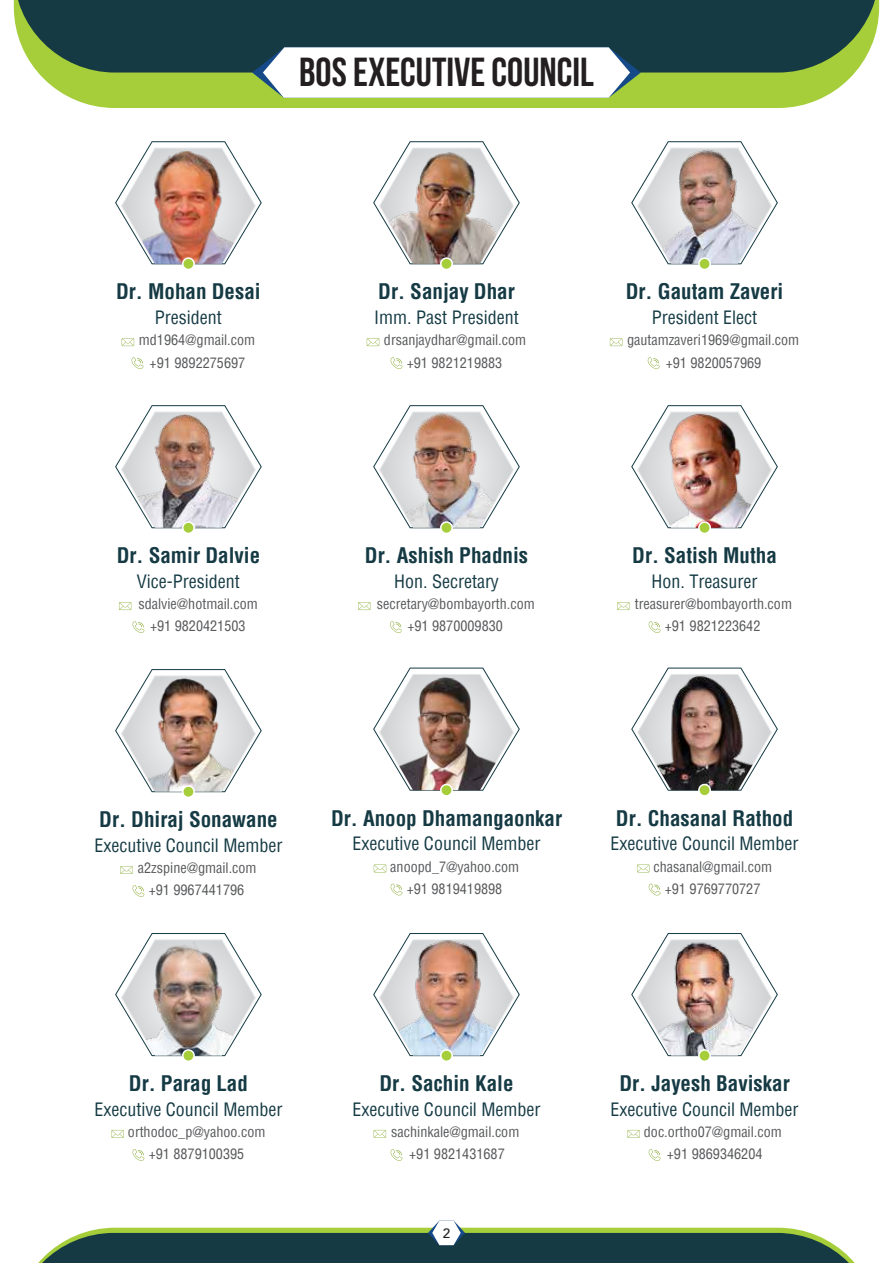
<style>
.page{position:relative;width:893px;height:1263px;background:#fff}
.page>*{position:absolute;margin:0;border:0;box-sizing:border-box;transform-origin:0 0}
.t1{font:700 40.5px "Bebas Neue";color:#231f20}
.t2{font:700 condensed 21px "Helvetica";color:#153a44}
.t3{font:condensed 18px "Helvetica";color:#153a44}
.t4{font:condensed 14.1px/22px "Helvetica";color:#57585a;text-align:center}
.t5{font:500 13.5px "Avenir";color:#231f20}
</style>
<div class="page">
<svg style="left:38px;top:73px;width:817px;height:35px;fill:#a5ce3a"></svg>
<svg style="left:14px;top:0;width:865px;height:73px;fill:#153a44"></svg>
<svg style="left:38px;top:1220px;width:817px;height:43px"></svg>
<svg style="left:252px;top:47px;width:389px;height:51px"></svg>
<svg style="left:115px;top:405px;width:147px;height:124px"></svg>
<svg style="left:631px;top:405px;width:147px;height:124px"></svg>
<svg style="left:390px;top:357px;width:12px;height:12px"></svg>
<svg style="left:119px;top:602px;width:13px;height:8px"></svg>
<svg style="left:132px;top:621px;width:12px;height:12px"></svg>
<svg style="left:111px;top:1130px;width:13px;height:8px"></svg>
<svg style="left:132px;top:1149px;width:12px;height:12px"></svg>
<svg style="left:120px;top:866px;width:13px;height:8px"></svg>
<svg style="left:132px;top:885px;width:12px;height:12px"></svg>
<svg style="left:358px;top:602px;width:13px;height:8px"></svg>
<svg style="left:390px;top:621px;width:12px;height:12px"></svg>
<svg style="left:617px;top:602px;width:13px;height:8px"></svg>
<svg style="left:649px;top:621px;width:11px;height:12px"></svg>
<svg style="left:648px;top:357px;width:12px;height:12px"></svg>
<svg style="left:122px;top:338px;width:12px;height:8px"></svg>
<svg style="left:367px;top:338px;width:12px;height:8px"></svg>
<svg style="left:610px;top:338px;width:12px;height:8px"></svg>
<svg style="left:131px;top:357px;width:12px;height:12px"></svg>
<img style="left:122px;top:414px;width:133px;height:114px">
<img style="left:638px;top:412px;width:123px;height:116px">
<svg style="left:373px;top:141px;width:147px;height:124px"></svg>
<img style="left:380px;top:148px;width:127px;height:116px">
<div style="left:441px;top:258px;width:11px;height:11px;background:#a5ce3a;border-radius:50%"></div>
<div style="left:440px;top:257px;width:13px;height:13px;border:2px solid #fff;border-radius:50%"></div>
<svg style="left:631px;top:141px;width:147px;height:124px"></svg>
<img style="left:638px;top:148px;width:133px;height:116px">
<div style="left:699px;top:258px;width:11px;height:11px;background:#a5ce3a;border-radius:50%"></div>
<div style="left:698px;top:257px;width:13px;height:13px;border:2px solid #fff;border-radius:50%"></div>
<svg style="left:115px;top:141px;width:147px;height:124px"></svg>
<img style="left:140px;top:150px;width:104px;height:114px">
<div style="left:183px;top:258px;width:11px;height:11px;background:#a5ce3a;border-radius:50%"></div>
<div style="left:182px;top:257px;width:13px;height:13px;border:2px solid #fff;border-radius:50%"></div>
<div style="left:183px;top:522px;width:11px;height:11px;background:#a5ce3a;border-radius:50%"></div>
<div style="left:182px;top:521px;width:13px;height:13px;border:2px solid #fff;border-radius:50%"></div>
<div style="left:699px;top:522px;width:11px;height:11px;background:#a5ce3a;border-radius:50%"></div>
<div style="left:698px;top:521px;width:13px;height:13px;border:2px solid #fff;border-radius:50%"></div>
<svg style="left:115px;top:669px;width:147px;height:124px"></svg>
<img style="left:122px;top:676px;width:133px;height:116px">
<div style="left:183px;top:786px;width:11px;height:11px;background:#a5ce3a;border-radius:50%"></div>
<div style="left:182px;top:785px;width:13px;height:13px;border:2px solid #fff;border-radius:50%"></div>
<svg style="left:374px;top:864px;width:12px;height:8px"></svg>
<svg style="left:390px;top:884px;width:12px;height:11px"></svg>
<svg style="left:373px;top:667px;width:147px;height:124px"></svg>
<img style="left:380px;top:674px;width:133px;height:116px">
<div style="left:441px;top:784px;width:11px;height:12px;background:#a5ce3a;border-radius:50%"></div>
<div style="left:440px;top:784px;width:13px;height:13px;border:2px solid #fff;border-radius:50%"></div>
<svg style="left:637px;top:864px;width:12px;height:8px"></svg>
<svg style="left:649px;top:884px;width:11px;height:11px"></svg>
<svg style="left:631px;top:667px;width:147px;height:124px"></svg>
<img style="left:641px;top:674px;width:130px;height:116px">
<div style="left:699px;top:784px;width:11px;height:12px;background:#a5ce3a;border-radius:50%"></div>
<div style="left:698px;top:784px;width:13px;height:13px;border:2px solid #fff;border-radius:50%"></div>
<svg style="left:115px;top:933px;width:147px;height:124px"></svg>
<img style="left:129px;top:940px;width:119px;height:116px">
<div style="left:183px;top:1050px;width:11px;height:11px;background:#a5ce3a;border-radius:50%"></div>
<div style="left:182px;top:1049px;width:13px;height:13px;border:2px solid #fff;border-radius:50%"></div>
<svg style="left:374px;top:1130px;width:12px;height:8px"></svg>
<svg style="left:390px;top:1149px;width:12px;height:12px"></svg>
<svg style="left:373px;top:933px;width:147px;height:124px"></svg>
<img style="left:387px;top:940px;width:119px;height:116px">
<div style="left:441px;top:1050px;width:11px;height:11px;background:#a5ce3a;border-radius:50%"></div>
<div style="left:440px;top:1049px;width:13px;height:13px;border:2px solid #fff;border-radius:50%"></div>
<svg style="left:627px;top:1130px;width:13px;height:8px"></svg>
<svg style="left:649px;top:1149px;width:11px;height:12px"></svg>
<svg style="left:631px;top:933px;width:147px;height:124px"></svg>
<img style="left:638px;top:940px;width:133px;height:116px">
<div style="left:699px;top:1050px;width:11px;height:11px;background:#a5ce3a;border-radius:50%"></div>
<div style="left:698px;top:1049px;width:13px;height:13px;border:2px solid #fff;border-radius:50%"></div>
<svg style="left:373px;top:405px;width:147px;height:124px"></svg>
<img style="left:380px;top:412px;width:127px;height:116px">
<div style="left:441px;top:522px;width:11px;height:11px;background:#a5ce3a;border-radius:50%"></div>
<div style="left:440px;top:521px;width:13px;height:13px;border:2px solid #fff;border-radius:50%"></div>
<h1 class="t1" style="left:299px;top:50px;width:296px">BOS EXECUTIVE COUNCIL</h1>
<h2 class="t2" style="left:116px;top:278px;width:146px">Dr. Mohan Desai</h2>
<p class="t3" style="left:155px;top:306px;width:68px">President</p>
<p class="t4" style="left:139px;top:329px;width:118px">md1964@gmail.com</p>
<p class="t4" style="left:384px;top:329px;width:144px">drsanjaydhar@gmail.com</p>
<p class="t4" style="left:627px;top:329px;width:174px">gautamzaveri1969@gmail.com</p>
<p class="t4" style="left:150px;top:351px;width:97px">+91 9892275697</p>
<h2 class="t2" style="left:378px;top:278px;width:138px">Dr. Sanjay Dhar</h2>
<p class="t3" style="left:374px;top:306px;width:146px">Imm. Past President</p>
<p class="t4" style="left:407px;top:351px;width:97px">+91 9821219883</p>
<h2 class="t2" style="left:626px;top:278px;width:159px">Dr. Gautam Zaveri</h2>
<p class="t3" style="left:652px;top:306px;width:107px">President Elect</p>
<p class="t4" style="left:666px;top:351px;width:97px">+91 9820057969</p>
<h2 class="t2" style="left:117px;top:542px;width:145px">Dr. Samir Dalvie</h2>
<p class="t3" style="left:137px;top:570px;width:104px">Vice-President</p>
<p class="t4" style="left:138px;top:593px;width:121px">sdalvie@hotmail.com +91 9820421503</p>
<h2 class="t2" style="left:365px;top:542px;width:165px">Dr. Ashish Phadnis</h2>
<p class="t3" style="left:394px;top:570px;width:106px">Hon. Secretary</p>
<p class="t4" style="left:377px;top:593px;width:160px">secretary@bombayorth.com +91 9870009830</p>
<h2 class="t2" style="left:632px;top:542px;width:146px">Dr. Satish Mutha</h2>
<p class="t3" style="left:652px;top:570px;width:107px">Hon. Treasurer</p>
<p class="t4" style="left:635px;top:593px;width:159px">treasurer@bombayorth.com +91 9821223642</p>
<h2 class="t2" style="left:99px;top:806px;width:180px">Dr. Dhiraj Sonawane</h2>
<p class="t3" style="left:94px;top:833px;width:189px">Executive Council Member</p>
<p class="t4" style="left:138px;top:857px;width:120px">a2zspine@gmail.com +91 9967441796</p>
<h2 class="t2" style="left:331px;top:804px;width:232px">Dr. Anoop Dhamangaonkar</h2>
<p class="t3" style="left:352px;top:832px;width:189px">Executive Council Member</p>
<p class="t4" style="left:390px;top:855px;width:130px">anoopd_7@yahoo.com +91 9819419898</p>
<h2 class="t2" style="left:616px;top:804px;width:179px">Dr. Chasanal Rathod</h2>
<p class="t3" style="left:611px;top:832px;width:189px">Executive Council Member</p>
<p class="t4" style="left:653px;top:855px;width:120px">chasanal@gmail.com +91 9769770727</p>
<h2 class="t2" style="left:129px;top:1069px;width:120px">Dr. Parag Lad</h2>
<p class="t3" style="left:94px;top:1097px;width:189px">Executive Council Member</p>
<p class="t4" style="left:128px;top:1121px;width:139px">orthodoc_p@yahoo.com +91 8879100395</p>
<h2 class="t2" style="left:379px;top:1069px;width:136px">Dr. Sachin Kale</h2>
<p class="t3" style="left:352px;top:1097px;width:189px">Executive Council Member</p>
<p class="t4" style="left:391px;top:1121px;width:130px">sachinkale@gmail.com +91 9821431687</p>
<p class="t5" style="left:443px;top:1221px;width:9px">2</p>
<h2 class="t2" style="left:619px;top:1069px;width:172px">Dr. Jayesh Baviskar</h2>
<p class="t3" style="left:611px;top:1097px;width:189px">Executive Council Member</p>
<p class="t4" style="left:644px;top:1121px;width:139px">doc.ortho07@gmail.com +91 9869346204</p>
</div>
